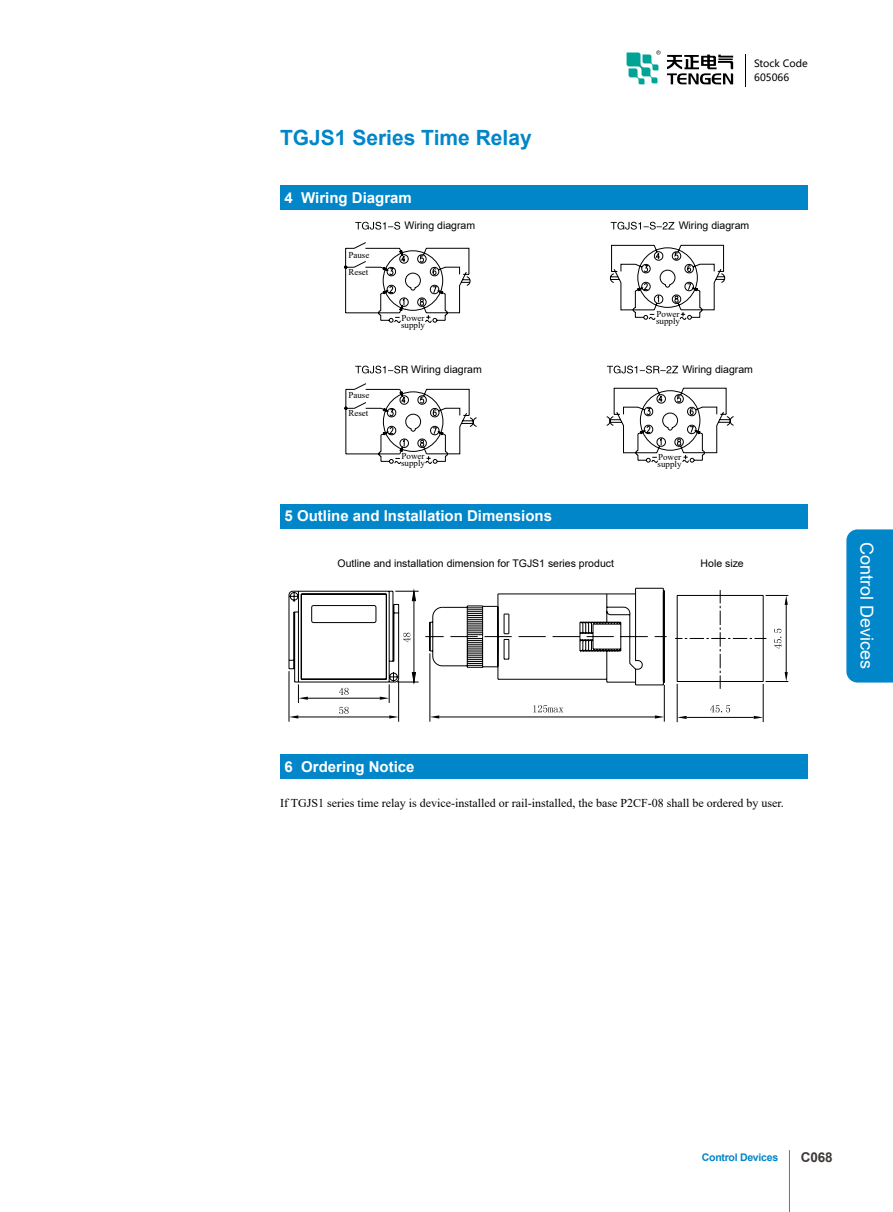
<style>
.page{position:relative;width:893px;height:1212px;background:#fff}
.page>*{position:absolute;margin:0;border:0;box-sizing:border-box;transform-origin:0 0}
.t1{font:700 21px "Arial";color:#0086c9}
.t2{font:18px "Arial";color:#fff}
.t3{font:700 15px "Arial";color:#fff}
.t4{font:700 13.5px "Arial";color:#3e3a39}
.t5{font:12px "Times New Roman";color:#000}
.t6{font:10.5px "Arial";color:#000}
.t7{font:700 10.5px "Arial";letter-spacing:-.025em;color:#0086c9}
.t8{font:9.9px/14px "Microsoft Ya Hei";color:#000}
.t9{font:9px/6.6px "Times New Roman";color:#000}
</style>
<div class="page">
<svg style="left:344px;top:242px;width:381px;height:132px"></svg>
<svg style="left:344px;top:383px;width:390px;height:81px"></svg>
<svg style="left:288px;top:590px;width:479px;height:99px"></svg>
<svg style="left:432px;top:588px;width:233px;height:95px"></svg>
<svg style="left:389px;top:715px;width:9px;height:3px"></svg>
<svg style="left:290px;top:715px;width:8px;height:3px"></svg>
<hr style="left:298px;top:717px;width:91px;height:1px;background:#000">
<hr style="left:398px;top:680px;width:1px;height:42px;background:#000">
<hr style="left:289px;top:671px;width:1px;height:51px;background:#000">
<hr style="left:308px;top:698px;width:72px;height:1px;background:#000">
<svg style="left:298px;top:684px;width:10px;height:19px"></svg>
<svg style="left:655px;top:715px;width:9px;height:3px"></svg>
<svg style="left:431px;top:715px;width:8px;height:3px"></svg>
<hr style="left:439px;top:717px;width:216px;height:1px;background:#000">
<hr style="left:664px;top:685px;width:1px;height:37px;background:#000">
<hr style="left:430px;top:653px;width:1px;height:69px;background:#000">
<hr style="left:786px;top:605px;width:1px;height:67px;background:#000">
<svg style="left:765px;top:672px;width:23px;height:10px"></svg>
<svg style="left:765px;top:595px;width:23px;height:10px"></svg>
<svg style="left:754px;top:716px;width:9px;height:3px"></svg>
<svg style="left:678px;top:716px;width:9px;height:3px"></svg>
<hr style="left:687px;top:717px;width:67px;height:1px;background:#000">
<hr style="left:763px;top:684px;width:1px;height:38px;background:#000">
<hr style="left:677px;top:684px;width:1px;height:38px;background:#000">
<svg style="left:355px;top:222px;width:45px;height:8px"></svg>
<svg style="left:611px;top:222px;width:63px;height:8px"></svg>
<svg style="left:355px;top:366px;width:53px;height:7px"></svg>
<svg style="left:607px;top:366px;width:71px;height:7px"></svg>
<svg style="left:339px;top:707px;width:10px;height:7px"></svg>
<svg style="left:533px;top:705px;width:30px;height:7px"></svg>
<svg style="left:380px;top:588px;width:39px;height:115px"></svg>
<svg style="left:339px;top:688px;width:10px;height:7px"></svg>
<svg style="left:710px;top:705px;width:20px;height:7px"></svg>
<svg style="left:774px;top:629px;width:7px;height:20px"></svg>
<div style="left:280px;top:185px;width:528px;height:25px;background:#0086c9"></div>
<div style="left:280px;top:504px;width:528px;height:24px;background:#0086c9"></div>
<div style="left:280px;top:755px;width:528px;height:24px;background:#0086c9"></div>
<hr style="left:789px;top:1150px;width:1px;height:62px;background:#727171">
<div style="left:846px;top:529px;width:47px;height:153px;background:#0086c9"></div>
<hr style="left:745px;top:54px;width:1px;height:33px;background:#000">
<svg style="left:627px;top:50px;width:33px;height:34px"></svg>
<svg style="left:667px;top:55px;width:66px;height:29px"></svg>
<p class="t1" style="left:280px;top:123px;width:253px">TGJS1 Series Time Relay</p>
<p class="t3" style="left:284px;top:187px;width:129px">4 Wiring Diagram</p>
<p class="t9" style="left:348px;top:251px;width:22px">Pause</p>
<p class="t9" style="left:348px;top:269px;width:21px">Reset</p>
<p class="t6" style="left:404px;top:218px;width:72px">Wiring diagram</p>
<p class="t8" style="left:754px;top:56px;width:55px">Stock Code<br>605066</p>
<p class="t6" style="left:679px;top:218px;width:72px">Wiring diagram</p>
<p class="t9" style="left:401px;top:314px;width:26px">Power supply</p>
<p class="t9" style="left:656px;top:311px;width:26px">Power supply</p>
<p class="t9" style="left:348px;top:392px;width:22px">Pause</p>
<p class="t9" style="left:348px;top:409px;width:21px">Reset</p>
<p class="t6" style="left:411px;top:362px;width:72px">Wiring diagram</p>
<p class="t6" style="left:682px;top:362px;width:72px">Wiring diagram</p>
<p class="t9" style="left:401px;top:453px;width:26px">Power supply</p>
<p class="t9" style="left:657px;top:453px;width:26px">Power supply</p>
<p class="t3" style="left:284px;top:506px;width:269px">5 Outline and Installation Dimensions</p>
<p class="t6" style="left:338px;top:556px;width:278px">Outline and installation dimension for TGJS1 series product</p>
<p class="t6" style="left:701px;top:556px;width:45px">Hole size</p>
<p class="t3" style="left:284px;top:756px;width:132px">6 Ordering Notice</p>
<p class="t5" style="left:280px;top:795px;width:505px">If TGJS1 series time relay is device-installed or rail-installed, the base P2CF-08 shall be ordered by user.</p>
<h2 class="t2" style="left:879px;top:542px;width:129px;rotate:90deg">Control Devices</h2>
<p class="t7" style="left:702px;top:1150px;width:78px">Control Devices</p>
<p class="t4" style="left:801px;top:1147px;width:33px">C068</p>
</div>
